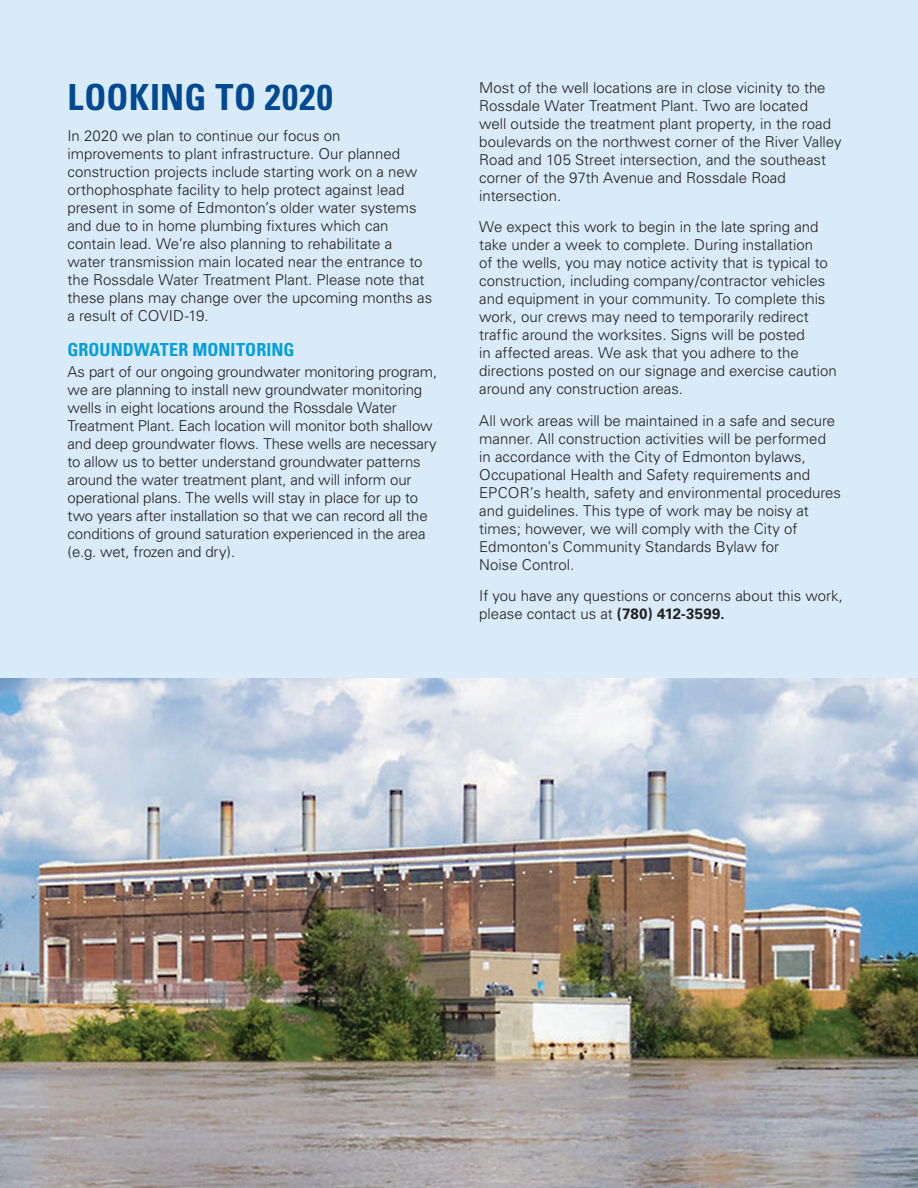
<style>
.page{position:relative;width:918px;height:1188px;background:#fff}
.page>*{position:absolute;margin:0;border:0;box-sizing:border-box;transform-origin:0 0}
.t1{font:700 condensed 36px "Univers";letter-spacing:.025em;color:#014990}
.t2{font:700 condensed 18px "Univers";letter-spacing:.005em;color:#069ddc}
.t3{font:300 15px/18px "Univers";color:#231f20}
.s1{font-weight:700}
</style>
<div class="page">
<div style="left:0;top:0;width:918px;height:1148px;background:#d9ebf8"></div>
<img style="left:0;top:678px;width:918px;height:510px">
<h1 class="t1" style="left:68px;top:75px;width:267px">LOOKING TO 2020</h1>
<p class="t3" style="left:68px;top:127px;width:366px">In 2020 we plan to continue our focus on improvements to plant infrastructure. Our planned construction projects include starting work on a new orthophosphate facility to help protect against lead present in some of Edmonton’s older water systems and due to in home plumbing fixtures which can contain lead. We’re also planning to rehabilitate a water transmission main located near the entrance to the Rossdale Water Treatment Plant. Please note that these plans may change over the upcoming months as a result of COVID-19.</p>
<p class="t2" style="left:68px;top:338px;width:229px">GROUNDWATER MONITORING</p>
<p class="t3" style="left:68px;top:363px;width:371px">As part of our ongoing groundwater monitoring program, we are planning to install new groundwater monitoring wells in eight locations around the Rossdale Water Treatment Plant. Each location will monitor both shallow and deep groundwater flows. These wells are necessary to allow us to better understand groundwater patterns around the water treatment plant, and will inform our operational plans. The wells will stay in place for up to two years after installation so that we can record all the conditions of ground saturation experienced in the area (e.g. wet, frozen and dry).</p>
<p class="t3" style="left:479px;top:79px;width:364px">Most of the well locations are in close vicinity to the Rossdale Water Treatment Plant. Two are located<br>well outside the treatment plant property, in the road boulevards on the northwest corner of the River Valley Road and 105 Street intersection, and the southeast corner of the 97th Avenue and Rossdale Road intersection.</p>
<p class="t3" style="left:479px;top:218px;width:359px">We expect this work to begin in the late spring and take under a week to complete. During installation<br>of the wells, you may notice activity that is typical to construction, including company/contractor vehicles and equipment in your community. To complete this work, our crews may need to temporarily redirect traffic around the worksites. Signs will be posted<br>in affected areas. We ask that you adhere to the directions posted on our signage and exercise caution around any construction areas.</p>
<p class="t3" style="left:479px;top:412px;width:363px">All work areas will be maintained in a safe and secure manner. All construction activities will be performed in accordance with the City of Edmonton bylaws, Occupational Health and Safety requirements and EPCOR’s health, safety and environmental procedures and guidelines. This type of work may be noisy at times; however, we will comply with the City of Edmonton’s Community Standards Bylaw for<br>Noise Control.</p>
<p class="t3" style="left:479px;top:587px;width:365px">If you have any questions or concerns about this work, please contact us at <span class="s1">(780) 412-3599.</span></p>
</div>
